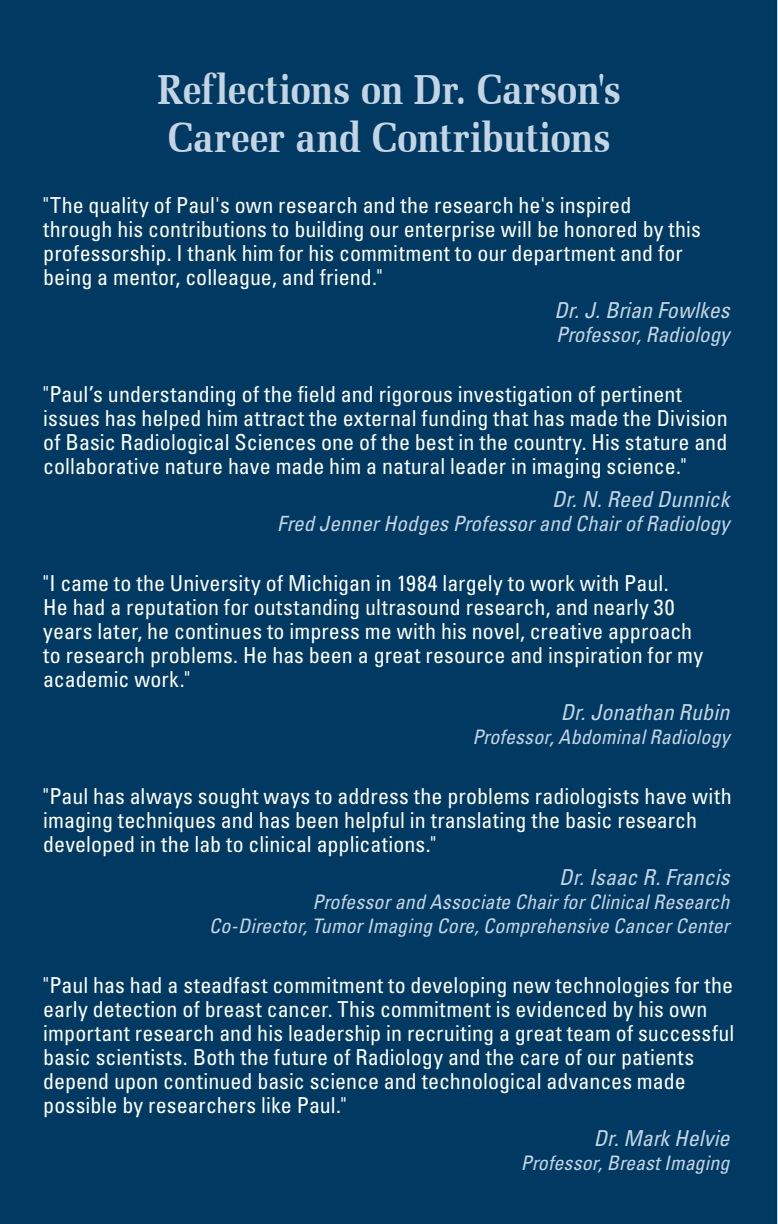
<style>
.page{position:relative;width:778px;height:1224px;background:#fff}
.page>*{position:absolute;margin:0;border:0;box-sizing:border-box;transform-origin:0 0}
.t1{font:700 42px/48px "Zapf Elliptical 711 BT";letter-spacing:-.005em;color:#c5d4e2;scale:.9 1}
.t2{font:condensed 22px/24px "Univers LT Std";letter-spacing:.005em;color:#fff}
.t3{font:italic condensed 22px "Univers LT Std";letter-spacing:.005em;color:#c5d4e2}
.t4{font:italic condensed 21px "Univers LT Std";letter-spacing:.005em;color:#c5d4e2}
.t5{font:italic condensed 20px/24px "Univers LT Std";letter-spacing:.005em;color:#c5d4e2;text-align:right}
</style>
<div class="page">
<hr style="left:777px;top:0;width:1px;height:1224px;background:#c5d4e2">
<div style="left:0;top:0;width:777px;height:1224px;background:#003a62"></div>
<h1 class="t1" style="left:157px;top:65px;width:516px">Reflections on Dr. Carson's<br>Career and Contributions</h1>
<p class="t2" style="left:43px;top:193px;width:659px">"The quality of Paul's own research and the research he's inspired through his contributions to building our enterprise will be honored by this professorship. I thank him for his commitment to our department and for being a mentor, colleague, and friend."</p>
<p class="t3" style="left:554px;top:297px;width:177px">Dr. J. Brian Fowlkes</p>
<p class="t4" style="left:556px;top:322px;width:175px">Professor, Radiology</p>
<p class="t2" style="left:43px;top:382px;width:686px">"Paul’s understanding of the field and rigorous investigation of pertinent issues has helped him attract the external funding that has made the Division of Basic Radiological Sciences one of the best in the country. His stature and collaborative nature have made him a natural leader in imaging science."</p>
<p class="t3" style="left:552px;top:486px;width:179px">Dr. N. Reed Dunnick</p>
<p class="t4" style="left:277px;top:511px;width:454px">Fred Jenner Hodges Professor and Chair of Radiology</p>
<p class="t2" style="left:43px;top:571px;width:661px">"I came to the University of Michigan in 1984 largely to work with Paul.<br>He had a reputation for outstanding ultrasound research, and nearly 30 years later, he continues to impress me with his novel, creative approach to research problems. He has been a great resource and inspiration for my academic work."</p>
<p class="t3" style="left:560px;top:699px;width:170px">Dr. Jonathan Rubin</p>
<p class="t5" style="left:472px;top:725px;width:259px">Professor, Abdominal Radiology</p>
<p class="t2" style="left:43px;top:784px;width:690px">"Paul has always sought ways to address the problems radiologists have with imaging techniques and has been helpful in translating the basic research developed in the lab to clinical applications."</p>
<p class="t3" style="left:559px;top:864px;width:167px">Dr. Isaac R. Francis</p>
<p class="t5" style="left:209px;top:890px;width:521px">Professor and Associate Chair for Clinical Research<br>Co-Director, Tumor Imaging Core, Comprehensive Cancer Center</p>
<p class="t2" style="left:43px;top:973px;width:692px">"Paul has had a steadfast commitment to developing new technologies for the early detection of breast cancer. This commitment is evidenced by his own important research and his leadership in recruiting a great team of successful basic scientists. Both the future of Radiology and the care of our patients depend upon continued basic science and technological advances made possible by researchers like Paul."</p>
<p class="t3" style="left:593px;top:1125px;width:131px">Dr. Mark Helvie</p>
<p class="t5" style="left:521px;top:1151px;width:210px">Professor, Breast Imaging</p>
</div>
